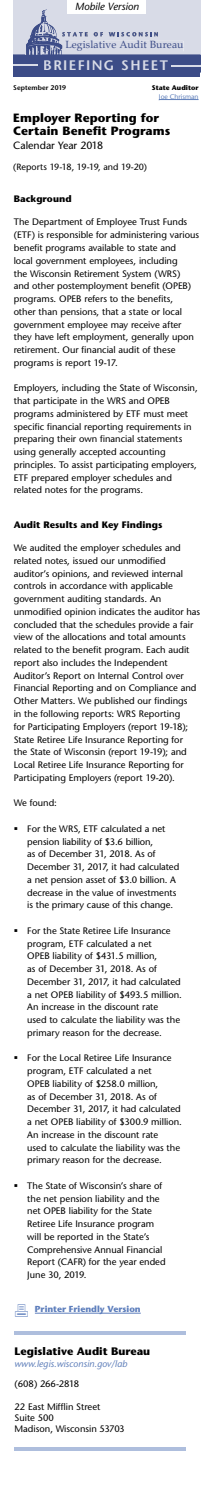
<style>
.page{position:relative;width:214px;height:1490px;background:#fff}
.page>*{position:absolute;margin:0;border:0;box-sizing:border-box;transform-origin:0 0}
.t1{font:600 13.8px "Stone Sans Std";letter-spacing:.1em;color:#d8dbe7}
.Year{font:700 12px/13.5px "Stone Sans Std";letter-spacing:.005em;color:#000}
.t2{font:700 10.88px "Stone Sans Std";color:#000}
.Year-2{font:500 10.5px "Stone Sans Std";letter-spacing:-.005em;color:#000}
.t3{font:10.43px "Palatino LT Std";letter-spacing:.01em;color:#3c4c87}
.t4{font:italic 500 10.35px "Stone Sans Std";color:#000}
.Text{font:500 9.38px/12.8px "Stone Sans Std";color:#000}
.t5{font:italic 500 9.38px/20.1px "Stone Sans Std";color:#5f7fba}
.FirstLevel{font:700 9.38px "Stone Sans Std";letter-spacing:.005em;color:#000}
.Year-3{font:500 9px "Stone Sans Std";color:#000}
.t6{font:700 8.7px "Stone Sans Std";color:#5d7ebc}
.t7{font:600 6.75px "Stone Sans Std";letter-spacing:.015em;color:#000}
.t8{font:700 6.75px "Stone Sans Std";color:#000}
.t9{font:500 6.75px "Stone Sans Std";color:#5f7fba}
.s1{font-style:normal;color:#000}
</style>
<div class="page">
<hr style="left:14px;top:1447px;width:171px;height:3px;background:#5d7ebc">
<hr style="left:14px;top:1331px;width:171px;height:3px;background:#5d7ebc">
<hr style="left:35px;top:1313px;width:105px;height:1px;background:#5d7ebc">
<div style="left:14px;top:55px;width:186px;height:22px;background:#3c4c87"></div>
<svg style="left:14px;top:0;width:186px;height:10px"></svg>
<div style="left:67px;top:0;width:79px;height:14px;background:#fff"></div>
<svg style="left:14px;top:10px;width:186px;height:57px"></svg>
<hr style="left:158px;top:99px;width:40px;height:1px;background:#5f7fba">
<p class="t4" style="left:75px;top:1px;width:65px">Mobile Version</p>
<p class="t3" style="left:65px;top:39px;width:119px">Legislative Audit Bureau</p>
<p class="t1" style="left:43px;top:57px;width:126px">BRIEFING SHEET</p>
<p class="t8" style="left:151px;top:83px;width:48px">State Auditor</p>
<p class="t9" style="left:158px;top:92px;width:41px">Joe Chrisman</p>
<p class="t7" style="left:13px;top:84px;width:54px">September 2019</p>
<p class="Year" style="left:13px;top:111px;width:158px">Employer Reporting for<br>Certain Benefit Programs</p>
<p class="Year-2" style="left:13px;top:139px;width:91px">Calendar Year 2018</p>
<p class="Year-3" style="left:13px;top:161px;width:135px">(Reports 19-18, 19-19, and 19-20)</p>
<p class="FirstLevel" style="left:14px;top:193px;width:59px">Background</p>
<p class="Text" style="left:14px;top:216px;width:186px">The Department of Employee Trust Funds (ETF) is responsible for administering various benefit programs available to state and<br>local government employees, including<br>the Wisconsin Retirement System (WRS)<br>and other postemployment benefit (OPEB) programs. OPEB refers to the benefits,<br>other than pensions, that a state or local government employee may receive after they have left employment, generally upon retirement. Our financial audit of these programs is report 19-17.</p>
<p class="Text" style="left:14px;top:382px;width:185px">Employers, including the State of Wisconsin, that participate in the WRS and OPEB programs administered by ETF must meet specific financial reporting requirements in preparing their own financial statements using generally accepted accounting principles. To assist participating employers, ETF prepared employer schedules and related notes for the programs.</p>
<p class="FirstLevel" style="left:14px;top:519px;width:150px">Audit Results and Key Findings</p>
<p class="Text" style="left:14px;top:541px;width:187px">We audited the employer schedules and related notes, issued our unmodified auditor’s opinions, and reviewed internal controls in accordance with applicable government auditing standards. An unmodified opinion indicates the auditor has concluded that the schedules provide a fair view of the allocations and total amounts related to the benefit program. Each audit report also includes the Independent Auditor’s Report on Internal Control over Financial Reporting and on Compliance and Other Matters. We published our findings<br>in the following reports: WRS Reporting<br>for Participating Employers (report 19-18); State Retiree Life Insurance Reporting for<br>the State of Wisconsin (report 19-19); and Local Retiree Life Insurance Reporting for Participating Employers (report 19-20).</p>
<p class="Text" style="left:14px;top:796px;width:44px">We found:</p>
<p class="Text" style="left:27px;top:822px;width:153px;text-indent:-14px">▪ For the WRS, ETF calculated a net pension liability of $3.6 billion,<br>as of December 31, 2018. As of December 31, 2017, it had calculated a net pension asset of $3.0 billion. A decrease in the value of investments is the primary cause of this change.</p>
<p class="Text" style="left:27px;top:924px;width:156px;text-indent:-14px">▪ For the State Retiree Life Insurance program, ETF calculated a net<br>OPEB liability of $431.5 million,<br>as of December 31, 2018. As of December 31, 2017, it had calculated a net OPEB liability of $493.5 million.<br>An increase in the discount rate<br>used to calculate the liability was the primary reason for the decrease.</p>
<p class="Text" style="left:27px;top:1051px;width:156px;text-indent:-14px">▪ For the Local Retiree Life Insurance program, ETF calculated a net<br>OPEB liability of $258.0 million,<br>as of December 31, 2018. As of December 31, 2017, it had calculated a net OPEB liability of $300.9 million.<br>An increase in the discount rate<br>used to calculate the liability was the primary reason for the decrease.</p>
<p class="Text" style="left:27px;top:1179px;width:140px;text-indent:-14px">▪ The State of Wisconsin’s share of the net pension liability and the net OPEB liability for the State<br>Retiree Life Insurance program will be reported in the State’s<br>Comprehensive Annual Financial<br>Report (CAFR) for the year ended<br>June 30, 2019.</p>
<p class="t6" style="left:35px;top:1304px;width:107px">Printer Friendly Version</p>
<p class="t2" style="left:14px;top:1344px;width:137px">Legislative Audit Bureau</p>
<p class="t5" style="left:14px;top:1354px;width:114px">www.legis.wisconsin.gov/lab <span class="s1">(608) 266-2818</span></p>
<p class="Text" style="left:14px;top:1400px;width:87px">22 East Mifflin Street</p>
<p class="Text" style="left:14px;top:1411px;width:41px">Suite 500</p>
<p class="Text" style="left:14px;top:1422px;width:111px">Madison, Wisconsin 53703</p>
</div>
